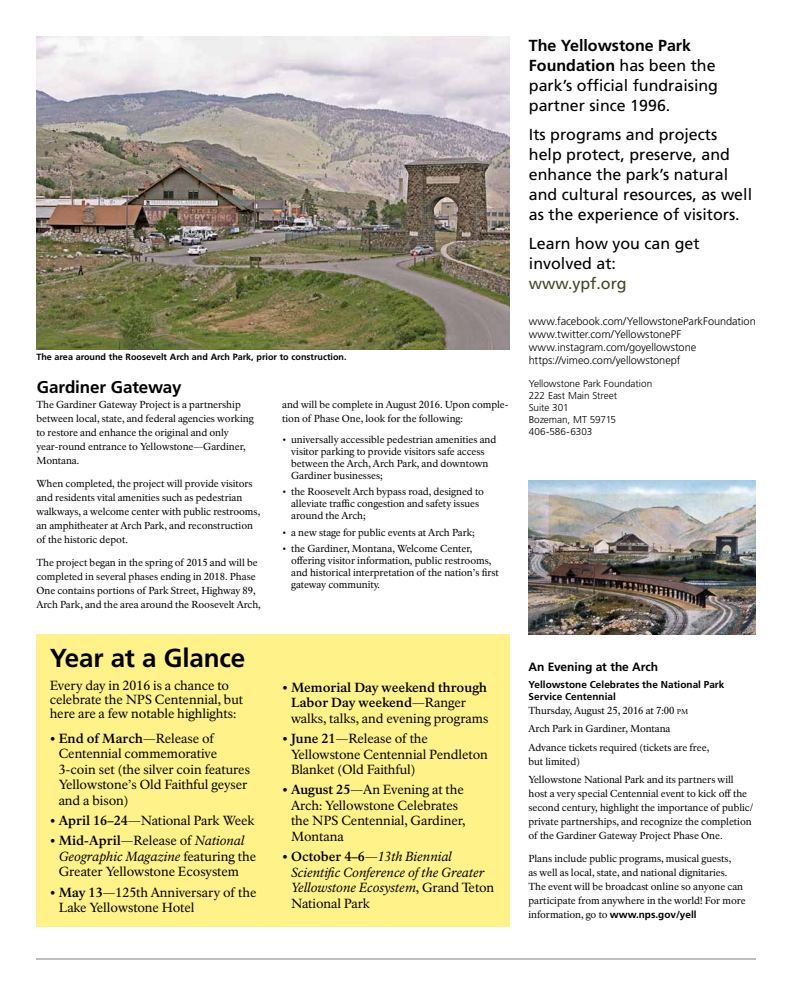
<style>
.page{position:relative;width:792px;height:1008px;background:#fff}
.page>*{position:absolute;margin:0;border:0;box-sizing:border-box;transform-origin:0 0}
.YT-Heading_1{font:700 26px "Frutiger LT Std";letter-spacing:-.01em;color:#000}
.YT-Subhead_1{font:700 17px "Frutiger LT Std";letter-spacing:-.01em;color:#000}
.YT-Body_Text{font:16px/20px "Frutiger LT Std";color:#000}
.YT-Body_Text-2{font:13px/15.6px "NPS Rawlinson OT";letter-spacing:-.005em;color:#000}
.t1{font:italic 13px/15.6px "NPS Rawlinson OT";color:#000}
.t2{font:700 13px/15.6px "NPS Rawlinson OT";letter-spacing:-.005em;color:#000}
.YT-Subhead_2{font:700 12px "Frutiger LT Std";color:#000}
.t3{font:300 11px "Frutiger LT Std";letter-spacing:-.005em;color:#000}
.YT-Body_Text-3{font:10px/14px "NPS Rawlinson OT";letter-spacing:-.005em;color:#000}
.t4{font:300 10px/12px "Frutiger LT Std";letter-spacing:-.005em;color:#000}
.YT-Subhead_2-2{font:700 10px/12px "Frutiger LT Std";letter-spacing:.005em;color:#000}
.YT-caption{font:700 9px "Frutiger LT Std";color:#000}
.s1{font-weight:700}
.s2{font-style:italic}
.s3{font-weight:400}
.s4{font-weight:700;font-style:normal}
.s5{font-style:normal}
.s6{color:#404727}
.s7{font-size:7px}
.s8{font-family:"Frutiger LT Std";font-weight:700}
</style>
<div class="page">
<hr style="left:36px;top:958px;width:720px;height:2px;background:#000">
<div style="left:36px;top:634px;width:474px;height:293px;background:#fff288"></div>
<img style="left:36px;top:36px;width:474px;height:313px">
<img style="left:528px;top:481px;width:228px;height:153px">
<p class="YT-caption" style="left:36px;top:352px;width:312px">The area around the Roosevelt Arch and Arch Park, prior to construction.</p>
<p class="YT-Subhead_1" style="left:37px;top:377px;width:146px">Gardiner Gateway</p>
<p class="YT-Body_Text-3" style="left:36px;top:398px;width:219px">The Gardiner Gateway Project is a partnership between local, state, and federal agencies working to restore and enhance the original and only year-round entrance to Yellowstone—Gardiner, Montana.</p>
<p class="YT-Body_Text-3" style="left:36px;top:477px;width:225px">When completed, the project will provide visitors and residents vital amenities such as pedestrian walkways, a welcome center with public restrooms, an amphitheater at Arch Park, and reconstruction of the historic depot.</p>
<p class="YT-Body_Text-3" style="left:36px;top:556px;width:226px">The project began in the spring of 2015 and will be completed in several phases ending in 2018. Phase One contains portions of Park Street, Highway 89, Arch Park, and the area around the Roosevelt Arch,</p>
<p class="YT-Heading_1" style="left:50px;top:643px;width:197px">Year at a Glance</p>
<p class="YT-Body_Text-2" style="left:50px;top:679px;width:195px;line-height:14px">Every day in 2016 is a chance to celebrate the NPS Centennial, but here are a few notable highlights:</p>
<p class="YT-Body_Text-2" style="left:59px;top:730px;width:193px;text-indent:-9px"><span class="s1">• End of March</span>—Release of<br>Centennial commemorative<br>3-coin set (the silver coin features<br>Yellowstone’s Old Faithful geyser and a bison)</p>
<p class="YT-Body_Text-2" style="left:50px;top:813px;width:207px"><span class="s1">• April 16–24</span>—National Park Week</p>
<p class="YT-Body_Text-2" style="left:59px;top:833px;width:199px;text-indent:-9px"><span class="s1">• Mid-April</span>—Release of <span class="s2">National<br>Geographic Magazine</span> featuring the<br>Greater Yellowstone Ecosystem</p>
<p class="YT-Body_Text-2" style="left:59px;top:884px;width:199px;text-indent:-9px"><span class="s1">• May 13</span>—125th Anniversary of the<br>Lake Yellowstone Hotel</p>
<p class="YT-Body_Text-3" style="left:282px;top:397px;width:228px">and will be complete in August 2016. Upon comple&shy;tion of Phase One, look for the following:</p>
<p class="YT-Body_Text-3" style="left:291px;top:433px;width:207px;line-height:12px;text-indent:-9px">• universally accessible pedestrian amenities and visitor parking to provide visitors safe access between the Arch, Arch Park, and downtown Gardiner businesses;</p>
<p class="YT-Body_Text-3" style="left:291px;top:486px;width:194px;line-height:12px;text-indent:-9px">• the Roosevelt Arch bypass road, designed to alleviate traffic congestion and safety issues around the Arch;</p>
<p class="YT-Body_Text-3" style="left:282px;top:525px;width:194px">• a new stage for public events at Arch Park;</p>
<p class="YT-Body_Text-3" style="left:291px;top:543px;width:209px;line-height:12px;text-indent:-9px">• the Gardiner, Montana, Welcome Center, offering visitor information, public restrooms, and historical interpretation of the nation’s first gateway community.</p>
<p class="t2" style="left:291px;top:679px;width:199px;text-indent:-9px">• Memorial Day weekend through<br>Labor Day weekend<span class="s3">—Ranger walks, talks, and evening programs</span></p>
<p class="YT-Body_Text-2" style="left:291px;top:731px;width:198px;text-indent:-9px"><span class="s1">• June 21</span>—Release of the<br>Yellowstone Centennial Pendleton<br>Blanket (Old Faithful)</p>
<p class="YT-Body_Text-2" style="left:291px;top:782px;width:176px;text-indent:-9px"><span class="s1">• August 25</span>—An Evening at the<br>Arch: Yellowstone Celebrates the NPS Centennial, Gardiner,<br>Montana</p>
<p class="t1" style="left:291px;top:849px;width:205px;text-indent:-9px"><span class="s4">• October 4–6</span><span class="s5">—</span>13th Biennial<br>Scientific Conference of the Greater<br>Yellowstone Ecosystem<span class="s5">, Grand Teton<br>National Park</span></p>
<p class="YT-Body_Text" style="left:529px;top:36px;width:191px"><span class="s1">The Yellowstone Park<br>Foundation</span> has been the park’s official fundraising partner since 1996.</p>
<p class="YT-Body_Text" style="left:529px;top:125px;width:225px">Its programs and projects help protect, preserve, and enhance the park’s natural and cultural resources, as well as the experience of visitors.</p>
<p class="YT-Body_Text" style="left:529px;top:234px;width:172px">Learn how you can get involved at: <span class="s6">www.ypf.org</span></p>
<p class="t3" style="left:529px;top:315px;width:229px">www.facebook.com/YellowstoneParkFoundation</p>
<p class="t3" style="left:529px;top:328px;width:154px">www.twitter.com/YellowstonePF</p>
<p class="t3" style="left:529px;top:341px;width:169px">www.instagram.com/goyellowstone</p>
<p class="t3" style="left:529px;top:354px;width:153px">https://vimeo.com/yellowstonepf</p>
<p class="t4" style="left:529px;top:378px;width:125px">Yellowstone Park Foundation</p>
<p class="t4" style="left:529px;top:390px;width:90px">222 East Main Street<br>Suite 301</p>
<p class="t4" style="left:529px;top:414px;width:89px">Bozeman, MT 59715</p>
<p class="t4" style="left:529px;top:426px;width:65px">406-586-6303</p>
<p class="YT-Subhead_2" style="left:528px;top:660px;width:131px">An Evening at the Arch</p>
<p class="YT-Subhead_2-2" style="left:528px;top:678px;width:198px">Yellowstone Celebrates the National Park<br>Service Centennial</p>
<p class="YT-Body_Text-3" style="left:528px;top:704px;width:161px">Thursday, August 25, 2016 at 7:00 <span class="s7">pm</span></p>
<p class="YT-Body_Text-3" style="left:528px;top:722px;width:144px">Arch Park in Gardiner, Montana</p>
<p class="YT-Body_Text-3" style="left:528px;top:741px;width:182px">Advance tickets required (tickets are free, but limited)</p>
<p class="YT-Body_Text-3" style="left:528px;top:773px;width:226px">Yellowstone National Park and its partners will host a very special Centennial event to kick off the second century, highlight the importance of public/ private partnerships, and recognize the completion of the Gardiner Gateway Project Phase One.</p>
<p class="YT-Body_Text-3" style="left:528px;top:852px;width:219px">Plans include public programs, musical guests,<br>as well as local, state, and national dignitaries.<br>The event will be broadcast online so anyone can participate from anywhere in the world! For more information, go to <span class="s8">www.nps.gov/yell</span></p>
</div>
